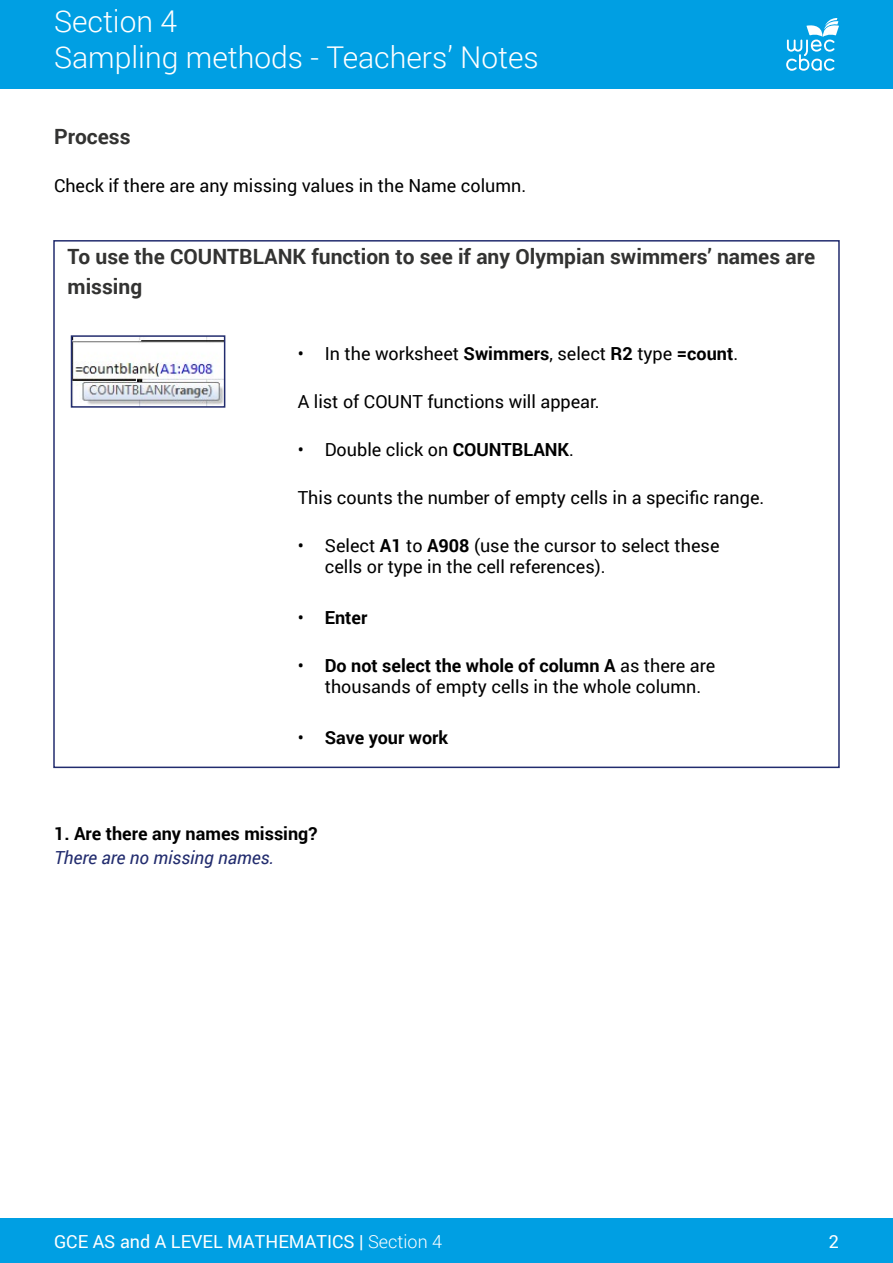
<style>
.page{position:relative;width:893px;height:1263px;background:#fff}
.page>*{position:absolute;margin:0;border:0;box-sizing:border-box;transform-origin:0 0}
.t1{font:300 30px/36px "Roboto";color:#fff}
.t2{font:700 21px/30px "Roboto";color:#333332}
.t3{font:18px/21px "Roboto";color:#000}
.t4{font:700 18px "Roboto";color:#000}
.t5{font:18px "Roboto";color:#fff}
.t6{font:italic 18px "Roboto";color:#222c6e}
.s1{font-weight:700}
.s2{font-weight:400}
.s3{font-weight:300}
</style>
<div class="page">
<div style="left:0;top:0;width:893px;height:89px;background:#009fe3"></div>
<div style="left:0;top:1218px;width:893px;height:45px;background:#009fe3"></div>
<svg style="left:786px;top:18px;width:53px;height:53px"></svg>
<img style="left:74px;top:338px;width:148px;height:67px">
<div style="left:71px;top:335px;width:154px;height:73px;border:2px solid #222c6e"></div>
<h1 class="t1" style="left:54px;top:2px;width:486px">Section 4<br>Sampling methods - Teachers’ Notes</h1>
<p class="t2" style="left:54px;top:121px;width:78px">Process</p>
<p class="t3" style="left:54px;top:174px;width:474px">Check if there are any missing values in the Name column.</p>
<p class="t2" style="left:68px;top:241px;width:749px">To use the COUNTBLANK function to see if any Olympian swimmers’ names are missing</p>
<p class="t3" style="left:298px;top:342px;width:442px">• In the worksheet <span class="s1">Swimmers</span>, select <span class="s1">R2</span> type <span class="s1">=count</span>.</p>
<p class="t3" style="left:298px;top:390px;width:303px">A list of COUNT functions will appear.</p>
<p class="t3" style="left:298px;top:438px;width:278px">• Double click on <span class="s1">COUNTBLANK</span>.</p>
<p class="t3" style="left:298px;top:486px;width:468px">This counts the number of empty cells in a specific range.</p>
<p class="t3" style="left:325px;top:534px;width:396px;text-indent:-27px">• Select <span class="s1">A1</span> to <span class="s1">A908</span> (use the cursor to select these cells or type in the cell references).</p>
<p class="t4" style="left:298px;top:605px;width:71px"><span class="s2">•</span> Enter</p>
<p class="t3" style="left:325px;top:654px;width:392px;text-indent:-27px">• <span class="s1">Do not select the whole of column A</span> as there are thousands of empty cells in the whole column.</p>
<p class="t4" style="left:298px;top:725px;width:152px"><span class="s2">•</span> Save your work</p>
<p class="t4" style="left:54px;top:821px;width:265px">1. Are there any names missing?</p>
<p class="t6" style="left:54px;top:845px;width:222px">There are no missing names.</p>
<p class="t5" style="left:54px;top:1229px;width:390px">GCE AS and A LEVEL MATHEMATICS | <span class="s3">Section 4</span></p>
<p class="t5" style="left:829px;top:1229px;width:12px">2</p>
</div>
